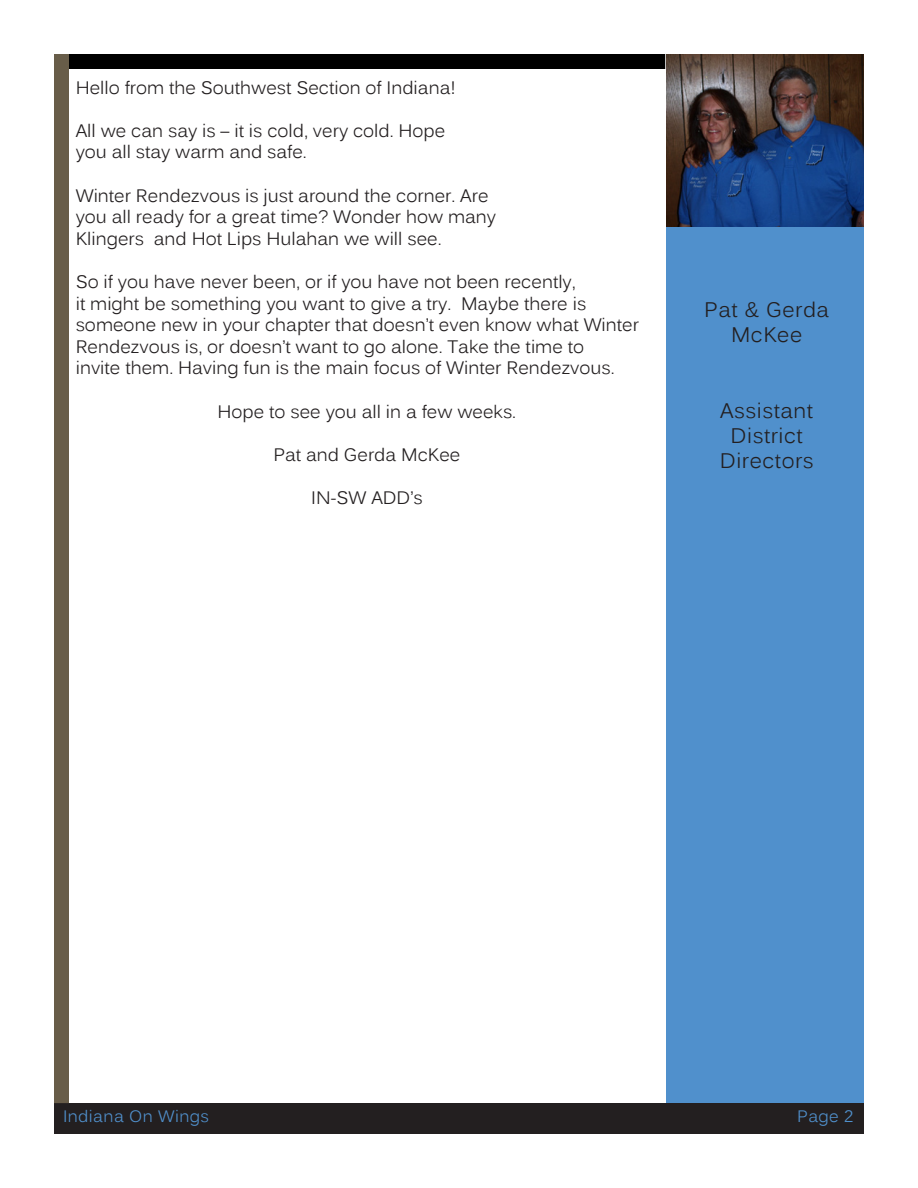
<style>
.page{position:relative;width:918px;height:1188px;background:#fff}
.page>*{position:absolute;margin:0;border:0;box-sizing:border-box;transform-origin:0 0}
.Address{font:21px "Kalinga";letter-spacing:.025em;color:#231f20}
.Address-2{font:18px/21.6px "Kalinga";color:#231f20}
.Address-3{font:16.5px "Kalinga";letter-spacing:.025em;color:#5090cc}
</style>
<div class="page">
<div style="left:666px;top:54px;width:198px;height:1080px;background:#5090cc"></div>
<div style="left:54px;top:1103px;width:810px;height:31px;background:#231f20"></div>
<div style="left:54px;top:54px;width:15px;height:1049px;background:#685d49"></div>
<div style="left:69px;top:54px;width:596px;height:15px;background:#000"></div>
<img style="left:666px;top:54px;width:198px;height:172px">
<p class="Address-2" style="left:76px;top:78px;width:382px">Hello from the Southwest Section of Indiana!</p>
<p class="Address-2" style="left:76px;top:121px;width:371px">All we can say is – it is cold, very cold. Hope you all stay warm and safe.</p>
<p class="Address-2" style="left:76px;top:186px;width:422px">Winter Rendezvous is just around the corner. Are you all ready for a great time? Wonder how many<br>Klingers and Hot Lips Hulahan we will see.</p>
<p class="Address-2" style="left:76px;top:273px;width:565px">So if you have never been, or if you have not been recently,<br>it might be something you want to give a try. Maybe there is someone new in your chapter that doesn’t even know what Winter Rendezvous is, or doesn’t want to go alone. Take the time to<br>invite them. Having fun is the main focus of Winter Rendezvous.</p>
<p class="Address-2" style="left:218px;top:402px;width:300px">Hope to see you all in a few weeks.</p>
<p class="Address-2" style="left:273px;top:445px;width:189px">Pat and Gerda McKee</p>
<p class="Address-2" style="left:311px;top:489px;width:113px">IN-SW ADD’s</p>
<p class="Address" style="left:704px;top:296px;width:127px">Pat &amp; Gerda</p>
<p class="Address" style="left:731px;top:321px;width:73px">McKee</p>
<p class="Address" style="left:720px;top:397px;width:94px">Assistant</p>
<p class="Address" style="left:731px;top:422px;width:74px">District</p>
<p class="Address" style="left:720px;top:447px;width:95px">Directors</p>
<p class="Address-3" style="left:63px;top:1106px;width:148px">Indiana On Wings</p>
<p class="Address-3" style="left:797px;top:1106px;width:58px">Page 2</p>
</div>
